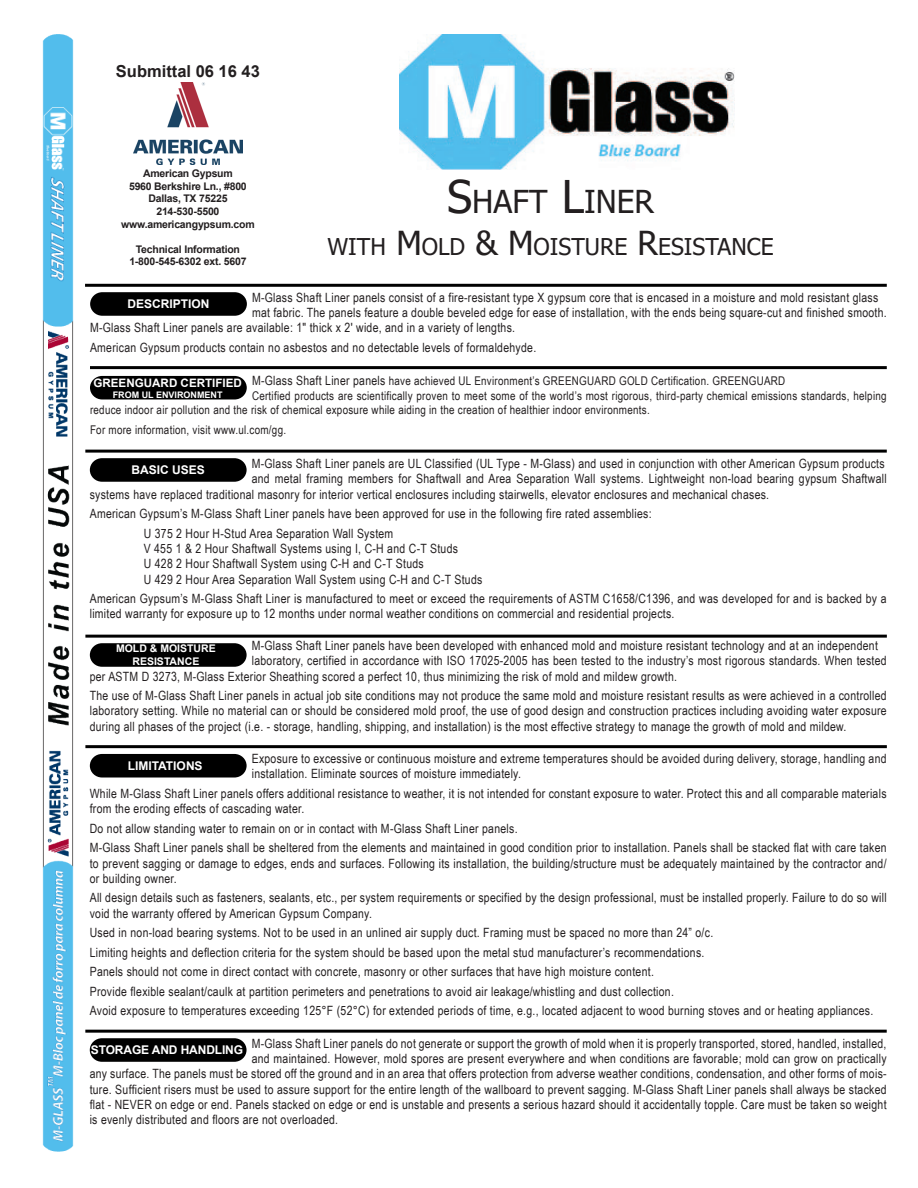
<style>
.page{position:relative;width:918px;height:1188px;background:#fff}
.page>*{position:absolute;margin:0;border:0;box-sizing:border-box;transform-origin:0 0}
.t1{font:31.5px "Tahoma";color:#231f20}
.t2{font:23.1px "Tahoma";color:#231f20}
.t3{font:700 16.5px "Arial";color:#231f20}
.t4{font:12.75px/15.3px "Arial Narrow";letter-spacing:.02em;color:#231f20}
.t5{font:12px/14.4px "Arial Narrow";letter-spacing:.02em;color:#231f20}
.t6{font:700 12px "Arial";color:#fff}
.t7{font:700 11.7px "Arial";color:#fff}
.t8{font:700 10.5px "Arial";letter-spacing:-.02em;color:#231f20}
.t9{font:700 10.5px "Arial";color:#fff}
.t10{font:700 9px "Arial";color:#fff}
.s1{font-size:45px}
.s2{font-size:33px}
.s3{font-size:12.75px}
</style>
<div class="page">
<hr style="left:85px;top:745px;width:802px;height:3px;background:#000">
<div style="left:90px;top:754px;width:157px;height:24px;background:#000;border-radius:12px"></div>
<img style="left:134px;top:82px;width:108px;height:83px">
<hr style="left:85px;top:284px;width:802px;height:3px;background:#000">
<div style="left:90px;top:292px;width:157px;height:24px;background:#000;border-radius:12px"></div>
<hr style="left:85px;top:450px;width:802px;height:3px;background:#000">
<div style="left:90px;top:458px;width:157px;height:24px;background:#000;border-radius:12px"></div>
<hr style="left:85px;top:635px;width:802px;height:3px;background:#000">
<div style="left:90px;top:643px;width:157px;height:24px;background:#000;border-radius:12px"></div>
<hr style="left:85px;top:1030px;width:802px;height:3px;background:#000">
<div style="left:90px;top:1038px;width:157px;height:24px;background:#000;border-radius:12px"></div>
<hr style="left:90px;top:366px;width:797px;height:3px;background:#000">
<div style="left:90px;top:376px;width:157px;height:23px;background:#000;border-radius:12px"></div>
<img style="left:42px;top:34px;width:32px;height:1118px">
<img style="left:400px;top:35px;width:334px;height:135px">
<p class="t3" style="left:116px;top:60px;width:145px">Submittal 06 16 43</p>
<p class="t8" style="left:143px;top:166px;width:91px">American Gypsum</p>
<p class="t8" style="left:129px;top:179px;width:119px">5960 Berkshire Ln., #800</p>
<p class="t8" style="left:148px;top:191px;width:81px">Dallas, TX 75225</p>
<p class="t8" style="left:156px;top:204px;width:65px">214-530-5500</p>
<p class="t8" style="left:121px;top:216px;width:135px">www.americangypsum.com</p>
<p class="t8" style="left:136px;top:242px;width:106px">Technical Information</p>
<p class="t8" style="left:129px;top:254px;width:119px">1-800-545-6302 ext. 5607</p>
<p class="t1" style="left:447px;top:180px;width:208px"><span class="s1">S</span>HAFT <span class="s1">L</span>INER</p>
<p class="t2" style="left:327px;top:231px;width:448px">WITH <span class="s2">M</span>OLD <span class="s2">&amp; M</span>OISTURE <span class="s2">R</span>ESISTANCE</p>
<p class="t4" style="left:252px;top:289px;width:628px">M-Glass Shaft Liner panels consist of a fire-resistant type X gypsum core that is encased in a moisture and mold resistant glass</p>
<p class="t4" style="left:90px;top:304px;width:798px;text-indent:162px">mat fabric. The panels feature a double beveled edge for ease of installation, with the ends being square-cut and finished smooth.<br>M-Glass Shaft Liner panels are available: 1″ thick x 2′ wide, and in a variety of lengths.</p>
<p class="t4" style="left:90px;top:339px;width:448px">American Gypsum products contain no asbestos and no detectable levels of formaldehyde.</p>
<p class="t6" style="left:128px;top:296px;width:84px">DESCRIPTION</p>
<p class="t5" style="left:252px;top:373px;width:535px"><span class="s3">M-Glass Shaft Liner panels</span> have achieved UL Environment’s GREENGUARD GOLD Certification. GREENGUARD</p>
<p class="t5" style="left:90px;top:388px;width:798px;text-indent:162px">Certified products are scientifically proven to meet some of the world’s most rigorous, third-party chemical emissions standards, helping reduce indoor air pollution and the risk of chemical exposure while aiding in the creation of healthier indoor environments.</p>
<p class="t5" style="left:90px;top:422px;width:198px">For more information, visit www.ul.com/gg.</p>
<p class="t7" style="left:93px;top:375px;width:150px">GREENGUARD CERTIFIED</p>
<p class="t10" style="left:113px;top:388px;width:111px">FROM UL ENVIRONMENT</p>
<p class="t4" style="left:252px;top:455px;width:634px">M-Glass Shaft Liner panels are UL Classified (UL Type - M-Glass) and used in conjunction with other American Gypsum products</p>
<p class="t4" style="left:90px;top:471px;width:798px;text-indent:162px">and metal framing members for Shaftwall and Area Separation Wall systems. Lightweight non-load bearing gypsum Shaftwall systems have replaced traditional masonry for interior vertical enclosures including stairwells, elevator enclosures and mechanical chases.</p>
<p class="t4" style="left:90px;top:505px;width:563px">American Gypsum’s M-Glass Shaft Liner panels have been approved for use in the following fire rated assemblies:</p>
<p class="t4" style="left:144px;top:525px;width:251px">U 375 2 Hour H-Stud Area Separation Wall System</p>
<p class="t4" style="left:144px;top:540px;width:316px">V 455 1 &amp; 2 Hour Shaftwall Systems using I, C-H and C-T Studs</p>
<p class="t4" style="left:144px;top:556px;width:282px">U 428 2 Hour Shaftwall System using C-H and C-T Studs</p>
<p class="t4" style="left:144px;top:571px;width:340px">U 429 2 Hour Area Separation Wall System using C-H and C-T Studs</p>
<p class="t4" style="left:90px;top:590px;width:799px">American Gypsum’s M-Glass Shaft Liner is manufactured to meet or exceed the requirements of ASTM C1658/C1396, and was developed for and is backed by a limited warranty for exposure up to 12 months under normal weather conditions on commercial and residential projects.</p>
<p class="t6" style="left:132px;top:462px;width:75px">BASIC USES</p>
<p class="t4" style="left:252px;top:637px;width:628px">M-Glass Shaft Liner panels have been developed with enhanced mold and moisture resistant technology and at an independent</p>
<p class="t4" style="left:90px;top:653px;width:798px;text-indent:162px">laboratory, certified in accordance with ISO 17025-2005 has been tested to the industry’s most rigorous standards. When tested per ASTM D 3273, M-Glass Exterior Sheathing scored a perfect 10, thus minimizing the risk of mold and mildew growth.</p>
<p class="t4" style="left:90px;top:687px;width:799px;text-align:justify">The use of M-Glass Shaft Liner panels in actual job site conditions may not produce the same mold and moisture resistant results as were achieved in a controlled laboratory setting. While no material can or should be considered mold proof, the use of good design and construction practices including avoiding water exposure during all phases of the project (i.e. - storage, handling, shipping, and installation) is the most effective strategy to manage the growth of mold and mildew.</p>
<p class="t9" style="left:116px;top:641px;width:101px">MOLD &amp; MOISTURE</p>
<p class="t9" style="left:132px;top:654px;width:68px">RESISTANCE</p>
<p class="t4" style="left:252px;top:750px;width:636px">Exposure to excessive or continuous moisture and extreme temperatures should be avoided during delivery, storage, handling and</p>
<p class="t4" style="left:252px;top:766px;width:271px">installation. Eliminate sources of moisture immediately.</p>
<p class="t4" style="left:90px;top:785px;width:798px">While M-Glass Shaft Liner panels offers additional resistance to weather, it is not intended for constant exposure to water. Protect this and all comparable materials from the eroding effects of cascading water.</p>
<p class="t4" style="left:90px;top:820px;width:429px">Do not allow standing water to remain on or in contact with M-Glass Shaft Liner panels.</p>
<p class="t4" style="left:90px;top:840px;width:798px;text-align:justify">M-Glass Shaft Liner panels shall be sheltered from the elements and maintained in good condition prior to installation. Panels shall be stacked flat with care taken to prevent sagging or damage to edges, ends and surfaces. Following its installation, the building/structure must be adequately maintained by the contractor and/ or building owner.</p>
<p class="t4" style="left:90px;top:890px;width:798px">All design details such as fasteners, sealants, etc., per system requirements or specified by the design professional, must be installed properly. Failure to do so will void the warranty offered by American Gypsum Company.</p>
<p class="t4" style="left:90px;top:925px;width:625px">Used in non-load bearing systems. Not to be used in an unlined air supply duct. Framing must be spaced no more than 24” o/c.</p>
<p class="t4" style="left:90px;top:944px;width:616px">Limiting heights and deflection criteria for the system should be based upon the metal stud manufacturer’s recommendations.</p>
<p class="t4" style="left:90px;top:964px;width:566px">Panels should not come in direct contact with concrete, masonry or other surfaces that have high moisture content.</p>
<p class="t4" style="left:90px;top:983px;width:586px">Provide flexible sealant/caulk at partition perimeters and penetrations to avoid air leakage/whistling and dust collection.</p>
<p class="t4" style="left:90px;top:1003px;width:785px">Avoid exposure to temperatures exceeding 125°F (52°C) for extended periods of time, e.g., located adjacent to wood burning stoves and or heating appliances.</p>
<p class="t6" style="left:128px;top:757px;width:76px">LIMITATIONS</p>
<p class="t4" style="left:252px;top:1035px;width:636px">M-Glass Shaft Liner panels do not generate or support the growth of mold when it is properly transported, stored, handled, installed,</p>
<p class="t4" style="left:90px;top:1050px;width:799px;text-align:justify;text-indent:162px">and maintained. However, mold spores are present everywhere and when conditions are favorable; mold can grow on practically any surface. The panels must be stored off the ground and in an area that offers protection from adverse weather conditions, condensation, and other forms of mois&shy;ture. Sufficient risers must be used to assure support for the entire length of the wallboard to prevent sagging. M-Glass Shaft Liner panels shall always be stacked flat - NEVER on edge or end. Panels stacked on edge or end is unstable and presents a serious hazard should it accidentally topple. Care must be taken so weight is evenly distributed and floors are not overloaded.</p>
<p class="t6" style="left:91px;top:1042px;width:154px">STORAGE AND HANDLING</p>
</div>
